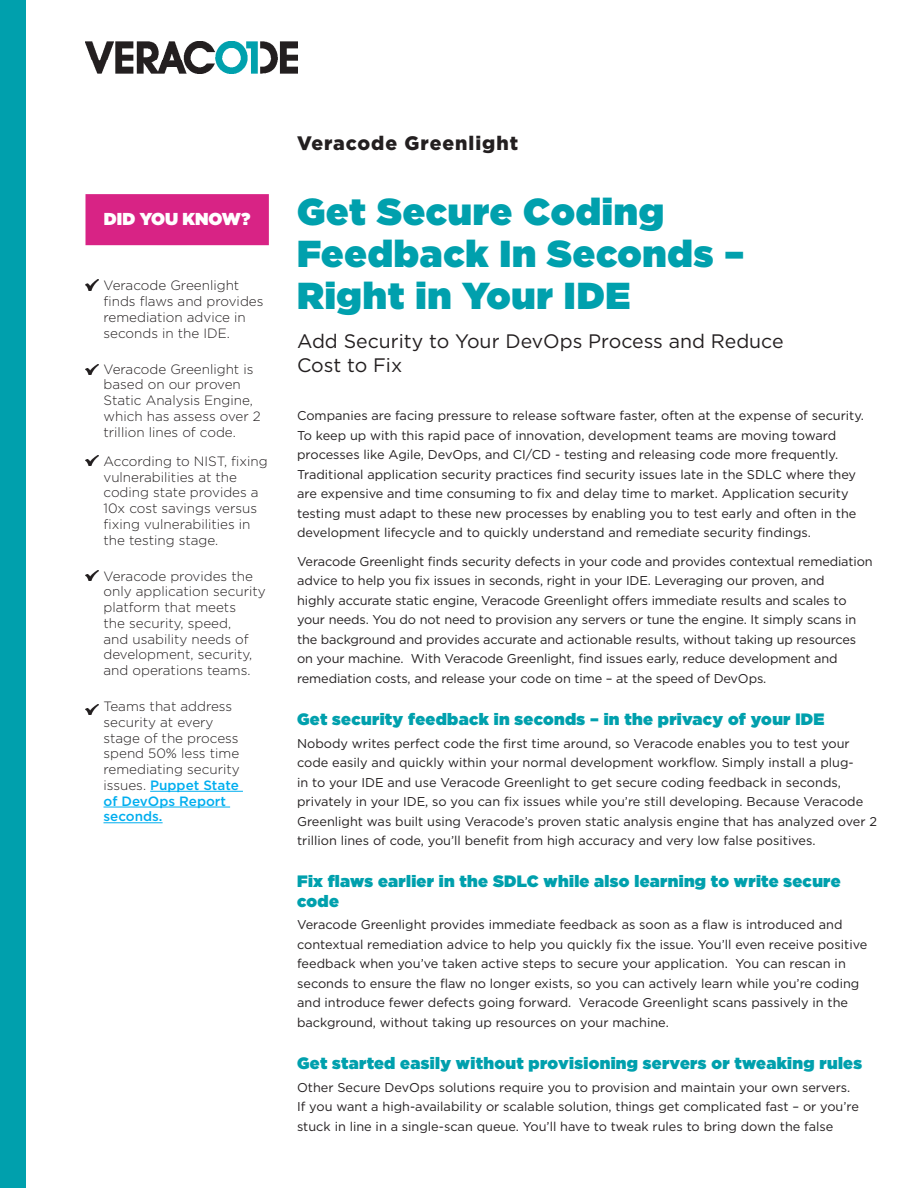
<style>
.page{position:relative;width:918px;height:1188px;background:#fff}
.page>*{position:absolute;margin:0;border:0;box-sizing:border-box;transform-origin:0 0}
.t1{font:900 37.5px/42px "Gotham";letter-spacing:.02em;color:#00a0ad}
.Subtitle{font:19.5px/24px "Gotham";color:#231f20}
.Product_Title{font:900 19.5px "Gotham";letter-spacing:.05em;color:#231f20}
.t2{font:900 17.25px "Gotham";color:#fff}
.Section_Title{font:900 16.5px/19.5px "Gotham";letter-spacing:.02em;color:#00a0ad}
.Sidebar_Fact{font:300 13.5px/15.8px "Gotham";color:#231f20}
.Body_Copy{font:12.75px/19.5px "Gotham";color:#231f20}
.s1{font-weight:500;color:#00aeef}
</style>
<div class="page">
<div style="left:0;top:0;width:25px;height:1188px;background:#00a0ad"></div>
<img style="left:86px;top:42px;width:211px;height:32px">
<hr style="left:150px;top:791px;width:93px;height:1px;background:#00aeef">
<hr style="left:104px;top:807px;width:126px;height:1px;background:#00aeef">
<hr style="left:104px;top:822px;width:59px;height:1px;background:#00aeef">
<svg style="left:86px;top:280px;width:12px;height:10px"></svg>
<svg style="left:86px;top:455px;width:12px;height:11px"></svg>
<div style="left:86px;top:194px;width:183px;height:51px;background:#d82385"></div>
<svg style="left:86px;top:364px;width:12px;height:11px"></svg>
<svg style="left:86px;top:570px;width:12px;height:11px"></svg>
<svg style="left:86px;top:704px;width:12px;height:11px"></svg>
<p class="t2" style="left:104px;top:207px;width:148px">DID YOU KNOW?</p>
<p class="Sidebar_Fact" style="left:104px;top:277px;width:162px">Veracode Greenlight finds flaws and provides remediation advice in seconds in the IDE.</p>
<p class="Sidebar_Fact" style="left:103px;top:361px;width:159px">Veracode Greenlight is based on our proven<br>Static Analysis Engine, which has assess over 2 trillion lines of code.</p>
<p class="Sidebar_Fact" style="left:104px;top:453px;width:166px">According to NIST, fixing vulnerabilities at the coding state provides a<br>10x cost savings versus fixing vulnerabilities in the testing stage.</p>
<p class="Sidebar_Fact" style="left:103px;top:568px;width:164px">Veracode provides the only application security platform that meets<br>the security, speed,<br>and usability needs of development, security, and operations teams.</p>
<p class="Sidebar_Fact" style="left:103px;top:698px;width:138px">Teams that address security at every stage of the process spend 50% less time remediating security issues. <span class="s1">Puppet State of DevOps Report seconds.</span></p>
<p class="Product_Title" style="left:297px;top:130px;width:223px">Veracode Greenlight</p>
<p class="t1" style="left:297px;top:190px;width:449px">Get Secure Coding<br>Feedback In Seconds –<br>Right in Your IDE</p>
<p class="Subtitle" style="left:297px;top:329px;width:488px">Add Security to Your DevOps Process and Reduce<br>Cost to Fix</p>
<p class="Body_Copy" style="left:297px;top:406px;width:568px">Companies are facing pressure to release software faster, often at the expense of security.<br>To keep up with this rapid pace of innovation, development teams are moving toward processes like Agile, DevOps, and CI/CD - testing and releasing code more frequently.<br>Traditional application security practices find security issues late in the SDLC where they are expensive and time consuming to fix and delay time to market. Application security testing must adapt to these new processes by enabling you to test early and often in the development lifecycle and to quickly understand and remediate security findings.</p>
<p class="Body_Copy" style="left:297px;top:551px;width:577px">Veracode Greenlight finds security defects in your code and provides contextual remediation advice to help you fix issues in seconds, right in your IDE. Leveraging our proven, and<br>highly accurate static engine, Veracode Greenlight offers immediate results and scales to your needs. You do not need to provision any servers or tune the engine. It simply scans in the background and provides accurate and actionable results, without taking up resources on your machine. With Veracode Greenlight, find issues early, reduce development and remediation costs, and release your code on time – at the speed of DevOps.</p>
<p class="Section_Title" style="left:297px;top:709px;width:529px">Get security feedback in seconds – in the privacy of your IDE</p>
<p class="Body_Copy" style="left:297px;top:733px;width:581px">Nobody writes perfect code the first time around, so Veracode enables you to test your code easily and quickly within your normal development workflow. Simply install a plug-<br>in to your IDE and use Veracode Greenlight to get secure coding feedback in seconds, privately in your IDE, so you can fix issues while you’re still developing. Because Veracode Greenlight was built using Veracode’s proven static analysis engine that has analyzed over 2 trillion lines of code, you’ll benefit from high accuracy and very low false positives.</p>
<p class="Section_Title" style="left:297px;top:871px;width:545px">Fix flaws earlier in the SDLC while also learning to write secure code</p>
<p class="Body_Copy" style="left:297px;top:915px;width:572px">Veracode Greenlight provides immediate feedback as soon as a flaw is introduced and contextual remediation advice to help you quickly fix the issue. You’ll even receive positive feedback when you’ve taken active steps to secure your application. You can rescan in seconds to ensure the flaw no longer exists, so you can actively learn while you’re coding and introduce fewer defects going forward. Veracode Greenlight scans passively in the background, without taking up resources on your machine.</p>
<p class="Section_Title" style="left:297px;top:1053px;width:567px">Get started easily without provisioning servers or tweaking rules</p>
<p class="Body_Copy" style="left:297px;top:1077px;width:563px">Other Secure DevOps solutions require you to provision and maintain your own servers.<br>If you want a high-availability or scalable solution, things get complicated fast – or you’re stuck in line in a single-scan queue. You’ll have to tweak rules to bring down the false</p>
</div>
